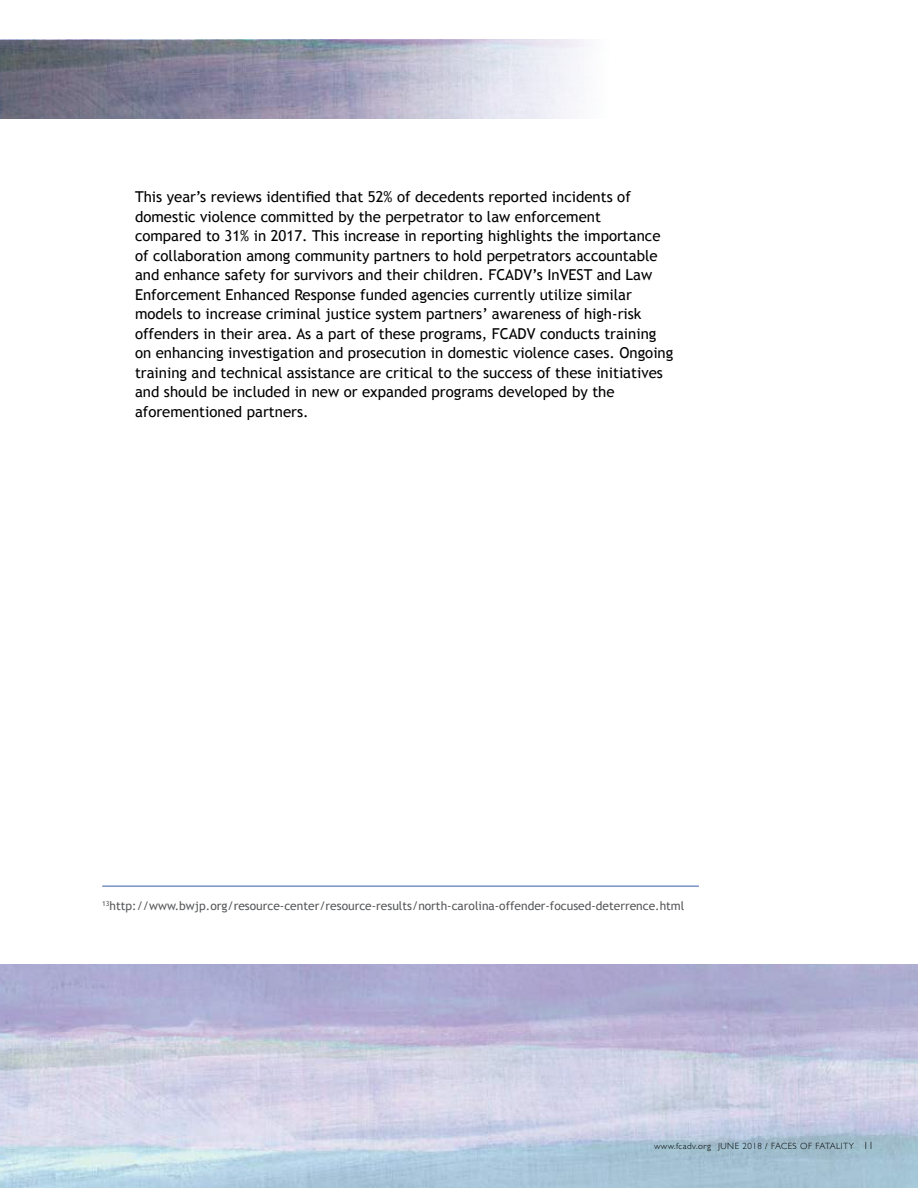
<style>
.page{position:relative;width:918px;height:1188px;background:#fff}
.page>*{position:absolute;margin:0;border:0;box-sizing:border-box;transform-origin:0 0}
.t1{font:15px/19.5px "Trebuchet MS";color:#000}
.t2{font:12px "Trebuchet MS";color:#58595b}
.t3{font:300 9px "Gill Sans";letter-spacing:.05em;color:#000}
.s1{font-size:10.5px}
</style>
<div class="page">
<img style="left:0;top:40px;width:587px;height:79px">
<hr style="left:102px;top:886px;width:597px;height:1px;background:#385cad">
<p class="t1" style="left:135px;top:187px;width:540px">This year’s reviews identified that 52% of decedents reported incidents of domestic violence committed by the perpetrator to law enforcement<br>compared to 31% in 2017. This increase in reporting highlights the importance of collaboration among community partners to hold perpetrators accountable and enhance safety for survivors and their children. FCADV’s InVEST and Law Enforcement Enhanced Response funded agencies currently utilize similar models to increase criminal justice system partners’ awareness of high-risk offenders in their area. As a part of these programs, FCADV conducts training on enhancing investigation and prosecution in domestic violence cases. Ongoing training and technical assistance are critical to the success of these initiatives and should be included in new or expanded programs developed by the aforementioned partners.</p>
<p class="t2" style="left:102px;top:898px;width:584px"><sup>13</sup>http://www.bwjp.org/resource-center/resource-results/north-carolina-offender-focused-deterrence.html</p>
<p class="t3" style="left:654px;top:1139px;width:221px">www.fcadv.org JUNE 2018 / FACES OF FATALITY <span class="s1">11</span></p>
</div>
